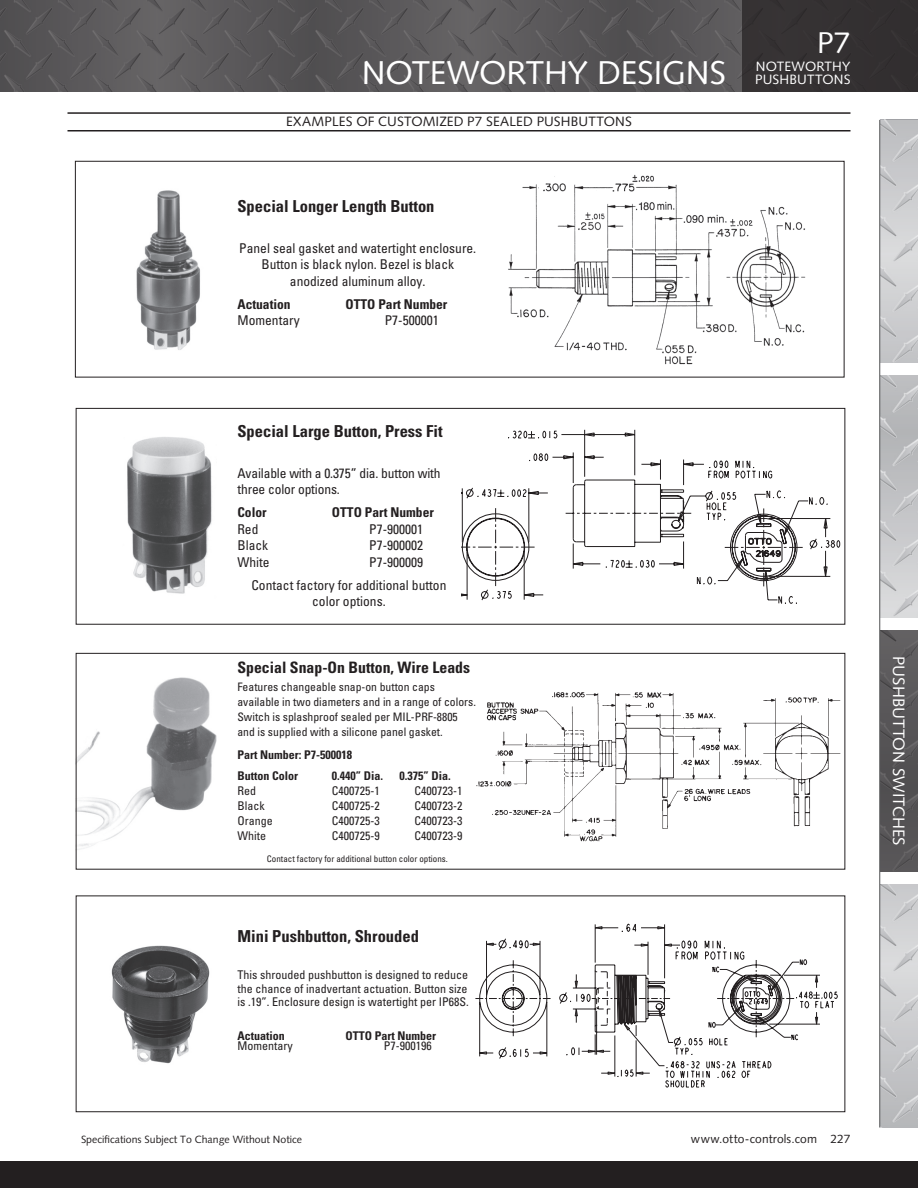
<style>
.page{position:relative;width:918px;height:1188px;background:#fff}
.page>*{position:absolute;margin:0;border:0;box-sizing:border-box;transform-origin:0 0}
.Page_Header__right{font:33px "Syntax LT Std";letter-spacing:-.005em;color:#fff}
.Page_Code__right{font:30px "Syntax LT Std";color:#fff}
.switch_name{font:700 condensed 16.5px "Univers LT Std";color:#231f20}
.t1{font:16.5px "Syntax LT Std";letter-spacing:.005em;color:#fff}
.switch_name-2{font:700 condensed 15.75px "Univers LT Std";color:#231f20}
.switch_description{font:condensed 13.5px/16.5px "Univers LT Std";color:#231f20;text-align:center}
.switch_descrip_bold{font:700 condensed 13.5px "Univers LT Std";color:#231f20}
.Page_Subhead__betwee{font:13.5px "Syntax LT Std";letter-spacing:.01em;color:#231f20}
.Page_Product__right{font:13.5px/13.5px "Syntax LT Std";letter-spacing:.01em;color:#fff}
.switch_description-2{font:condensed 12px/13.5px "Univers LT Std";color:#231f20;text-align:justify}
.switch_descrip_bold-2{font:700 condensed 12px "Univers LT Std";color:#231f20}
.t2{font:12px "Syntax LT Std";letter-spacing:.01em;color:#231f20}
.switch_description-3{font:condensed 11.7px/15px "Univers LT Std";color:#231f20}
.t3{font:10.5px "Syntax LT Std";color:#231f20}
.switch_description-4{font:condensed 9px "Univers LT Std";color:#231f20}
</style>
<div class="page">
<div style="left:0;top:0;width:918px;height:92px;background:#5a585a"></div>
<div style="left:742px;top:0;width:176px;height:92px;background:#343132"></div>
<div style="left:880px;top:626px;width:38px;height:250px;background:#575557"></div>
<svg style="left:880px;top:120px;width:38px;height:243px;background:#c9cacc"></svg>
<svg style="left:880px;top:884px;width:38px;height:244px;background:#c8c8cb"></svg>
<svg style="left:880px;top:375px;width:38px;height:243px;background:#c2c3c5"></svg>
<div style="left:0;top:1161px;width:918px;height:27px;background:#231f20"></div>
<div style="left:880px;top:618px;width:38px;height:11px;background:#fff"></div>
<div style="left:880px;top:873px;width:38px;height:11px;background:#fff"></div>
<hr style="left:879px;top:120px;width:1px;height:1008px;background:#57585a">
<img style="left:78px;top:677px;width:139px;height:173px">
<hr style="left:68px;top:112px;width:782px;height:2px;background:#231f20">
<hr style="left:68px;top:130px;width:782px;height:2px;background:#231f20">
<div style="left:75px;top:161px;width:769px;height:216px;border:1px solid #231f20"></div>
<div style="left:76px;top:896px;width:769px;height:216px;border:1px solid #231f20"></div>
<div style="left:76px;top:653px;width:769px;height:217px;border:1px solid #231f20"></div>
<div style="left:76px;top:408px;width:769px;height:217px;border:1px solid #231f20"></div>
<svg style="left:665px;top:991px;width:173px;height:97px"></svg>
<svg style="left:475px;top:924px;width:346px;height:153px"></svg>
<img style="left:477px;top:692px;width:364px;height:150px">
<svg style="left:461px;top:430px;width:379px;height:174px"></svg>
<svg style="left:462px;top:479px;width:336px;height:102px"></svg>
<img style="left:127px;top:437px;width:85px;height:157px">
<img style="left:508px;top:174px;width:298px;height:191px">
<img style="left:136px;top:190px;width:64px;height:160px">
<img style="left:111px;top:945px;width:99px;height:119px">
<p class="Page_Code__right" style="left:817px;top:25px;width:35px">P7</p>
<p class="Page_Header__right" style="left:362px;top:53px;width:366px">NOTEWORTHY DESIGNS</p>
<p class="Page_Product__right" style="left:755px;top:59px;width:97px">NOTEWORTHY<br>PUSHBUTTONS</p>
<p class="Page_Subhead__betwee" style="left:286px;top:114px;width:347px">EXAMPLES OF CUSTOMIZED P7 SEALED PUSHBUTTONS</p>
<p class="switch_name" style="left:237px;top:196px;width:199px">Special Longer Length Button</p>
<p class="switch_description" style="left:239px;top:240px;width:238px">Panel seal gasket and watertight enclosure.<br>Button is black nylon. Bezel is black anodized aluminum alloy.</p>
<p class="switch_descrip_bold" style="left:237px;top:296px;width:55px">Actuation</p>
<p class="switch_descrip_bold" style="left:345px;top:296px;width:103px">OTTO Part Number</p>
<p class="switch_description" style="left:237px;top:312px;width:64px">Momentary</p>
<p class="switch_description" style="left:385px;top:312px;width:55px">P7-500001</p>
<p class="switch_name" style="left:237px;top:421px;width:207px">Special Large Button, Press Fit</p>
<p class="switch_description" style="left:237px;top:465px;width:205px;text-align:left">Available with a 0.375” dia. button with three color options.</p>
<p class="switch_descrip_bold" style="left:237px;top:504px;width:31px">Color</p>
<p class="switch_descrip_bold" style="left:332px;top:504px;width:103px">OTTO Part Number</p>
<p class="switch_description" style="left:237px;top:520px;width:23px">Red</p>
<p class="switch_description" style="left:369px;top:520px;width:55px">P7-900001</p>
<p class="switch_description" style="left:237px;top:537px;width:32px">Black</p>
<p class="switch_description" style="left:369px;top:537px;width:55px">P7-900002</p>
<p class="switch_description" style="left:237px;top:553px;width:34px">White</p>
<p class="switch_description" style="left:369px;top:553px;width:55px">P7-900009</p>
<p class="switch_description" style="left:251px;top:576px;width:196px">Contact factory for additional button color options.</p>
<p class="switch_name-2" style="left:237px;top:658px;width:234px">Special Snap-On Button, Wire Leads</p>
<p class="switch_description-3" style="left:237px;top:679px;width:240px">Features changeable snap-on button caps available in two diameters and in a range of colors.<br>Switch is splashproof sealed per MIL-PRF-8805 and is supplied with a silicone panel gasket.</p>
<p class="switch_descrip_bold-2" style="left:237px;top:747px;width:116px">Part Number: P7-500018</p>
<p class="switch_descrip_bold-2" style="left:237px;top:768px;width:62px">Button Color</p>
<p class="switch_descrip_bold-2" style="left:332px;top:768px;width:53px">0.440” Dia.</p>
<p class="switch_descrip_bold-2" style="left:399px;top:768px;width:53px">0.375” Dia.</p>
<p class="switch_description-2" style="left:237px;top:784px;width:20px">Red</p>
<p class="switch_description-2" style="left:332px;top:784px;width:49px">C400725-1</p>
<p class="switch_description-2" style="left:414px;top:784px;width:49px">C400723-1</p>
<p class="switch_description-2" style="left:237px;top:799px;width:29px">Black</p>
<p class="switch_description-2" style="left:332px;top:799px;width:49px">C400725-2</p>
<p class="switch_description-2" style="left:414px;top:799px;width:49px">C400723-2</p>
<p class="switch_description-2" style="left:237px;top:814px;width:37px">Orange</p>
<p class="switch_description-2" style="left:332px;top:814px;width:49px">C400725-3</p>
<p class="switch_description-2" style="left:414px;top:814px;width:49px">C400723-3</p>
<p class="switch_description-2" style="left:237px;top:829px;width:30px">White</p>
<p class="switch_description-2" style="left:332px;top:829px;width:49px">C400725-9</p>
<p class="switch_description-2" style="left:414px;top:829px;width:49px">C400723-9</p>
<p class="switch_description-4" style="left:267px;top:853px;width:182px">Contact factory for additional button color options.</p>
<p class="switch_name" style="left:237px;top:926px;width:183px">Mini Pushbutton, Shrouded</p>
<p class="switch_description-2" style="left:237px;top:968px;width:233px">This shrouded pushbutton is designed to reduce the chance of inadvertant actuation. Button size is .19”. Enclosure design is watertight per IP68S.</p>
<p class="switch_descrip_bold-2" style="left:237px;top:1028px;width:49px">Actuation</p>
<p class="switch_descrip_bold-2" style="left:345px;top:1028px;width:92px">OTTO Part Number</p>
<p class="switch_description-2" style="left:237px;top:1039px;width:57px">Momentary</p>
<p class="switch_description-2" style="left:384px;top:1039px;width:49px">P7-900196</p>
<p class="t3" style="left:81px;top:1134px;width:223px">Specifications Subject To Change Without Notice</p>
<p class="t2" style="left:691px;top:1132px;width:161px">www.otto-controls.com 227</p>
<p class="t1" style="left:909px;top:656px;width:190px;rotate:90deg">PUSHBUTTON SWITCHES</p>
</div>
